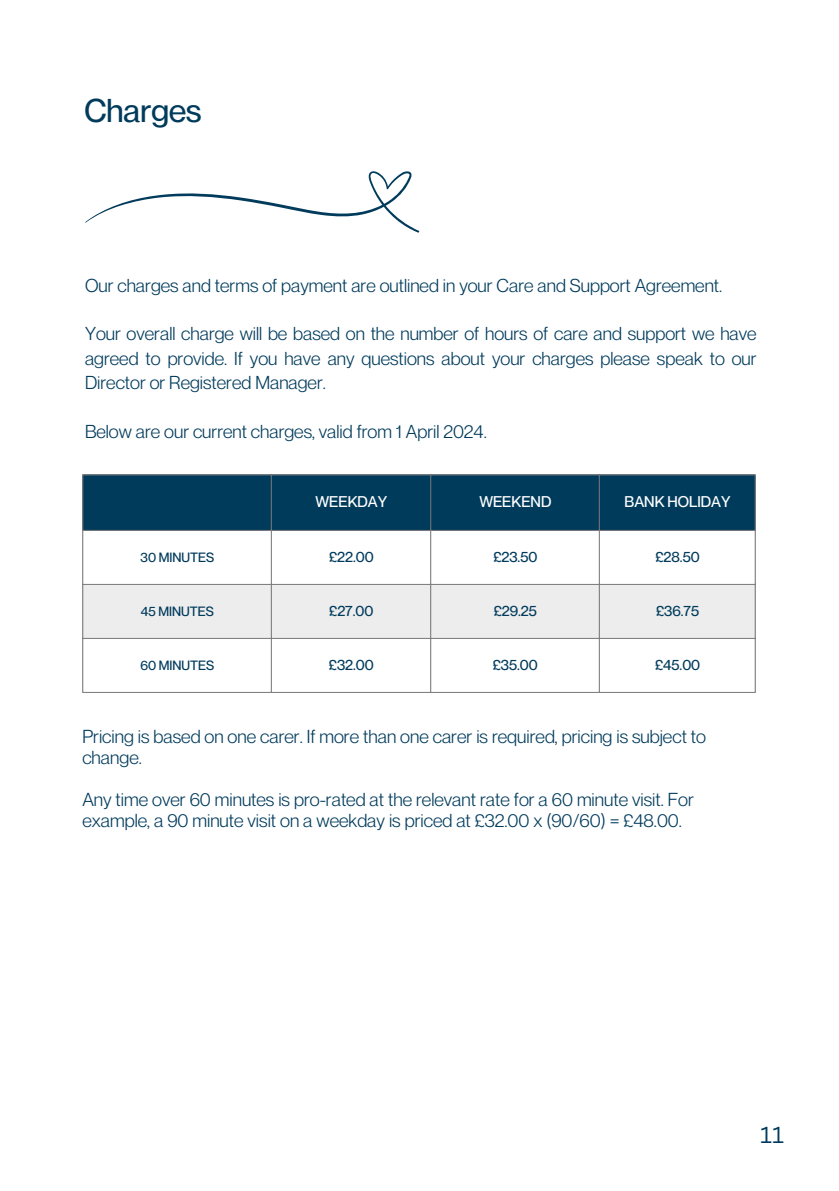
<style>
.page{position:relative;width:839px;height:1191px;background:#fff}
.page>*{position:absolute;margin:0;border:0;box-sizing:border-box;transform-origin:0 0}
.t1{font:500 32.2px "Neue Montreal";color:#003b5c}
.t2{font:22.6px "Canva Sans";color:#003b5c}
.t3{font:18.4px/24.4px "Neue Montreal";color:#003b5c}
.t4{font:500 15.2px "Neue Montreal";color:#fff}
.t5{font:500 14.6px "Neue Montreal";color:#003b5c}
.t6{font:500 13.2px "Neue Montreal";color:#003b5c}
</style>
<div class="page">
<svg style="left:85px;top:171px;width:335px;height:62px"></svg>
<div style="left:83px;top:476px;width:671px;height:54px;background:#003b5c"></div>
<div style="left:83px;top:585px;width:671px;height:53px;background:#ededed"></div>
<hr style="left:82px;top:475px;width:1px;height:217px;background:#7d7d7d">
<hr style="left:271px;top:475px;width:1px;height:217px;background:#7d7d7d">
<hr style="left:430px;top:475px;width:1px;height:217px;background:#7d7d7d">
<hr style="left:599px;top:475px;width:1px;height:217px;background:#7d7d7d">
<hr style="left:754px;top:475px;width:1px;height:217px;background:#7d7d7d">
<hr style="left:82px;top:475px;width:673px;height:1px;background:#7d7d7d">
<hr style="left:82px;top:530px;width:673px;height:1px;background:#7d7d7d">
<hr style="left:82px;top:584px;width:673px;height:1px;background:#7d7d7d">
<hr style="left:82px;top:638px;width:673px;height:1px;background:#7d7d7d">
<hr style="left:82px;top:692px;width:673px;height:1px;background:#7d7d7d">
<h1 class="t1" style="left:84px;top:91px;width:119px">Charges</h1>
<p class="t3" style="left:85px;top:273px;width:638px">Our charges and terms of payment are outlined in your Care and Support Agreement.</p>
<p class="t3" style="left:85px;top:321px;width:673px;text-align:justify">Your overall charge will be based on the number of hours of care and support we have agreed to provide. If you have any questions about your charges please speak to our Director or Registered Manager.</p>
<p class="t3" style="left:85px;top:419px;width:403px">Below are our current charges, valid from 1 April 2024.</p>
<p class="t4" style="left:315px;top:492px;width:73px">WEEKDAY</p>
<p class="t4" style="left:479px;top:492px;width:73px">WEEKEND</p>
<p class="t4" style="left:624px;top:492px;width:107px">BANK HOLIDAY</p>
<p class="t6" style="left:141px;top:549px;width:75px">30 MINUTES</p>
<p class="t5" style="left:329px;top:548px;width:46px">£22.00</p>
<p class="t5" style="left:493px;top:548px;width:45px">£23.50</p>
<p class="t5" style="left:655px;top:548px;width:46px">£28.50</p>
<p class="t6" style="left:141px;top:603px;width:74px">45 MINUTES</p>
<p class="t5" style="left:329px;top:602px;width:46px">£27.00</p>
<p class="t5" style="left:494px;top:602px;width:45px">£29.25</p>
<p class="t5" style="left:656px;top:602px;width:44px">£36.75</p>
<p class="t6" style="left:140px;top:657px;width:75px">60 MINUTES</p>
<p class="t5" style="left:329px;top:656px;width:46px">£32.00</p>
<p class="t5" style="left:493px;top:656px;width:46px">£35.00</p>
<p class="t5" style="left:655px;top:656px;width:47px">£45.00</p>
<p class="t3" style="left:82px;top:726px;width:625px;line-height:21px">Pricing is based on one carer. If more than one carer is required, pricing is subject to change.</p>
<p class="t3" style="left:82px;top:789px;width:613px;line-height:21px">Any time over 60 minutes is pro-rated at the relevant rate for a 60 minute visit. For example, a 90 minute visit on a weekday is priced at £32.00 x (90/60) = £48.00.</p>
<p class="t2" style="left:760px;top:1119px;width:25px">11</p>
</div>
